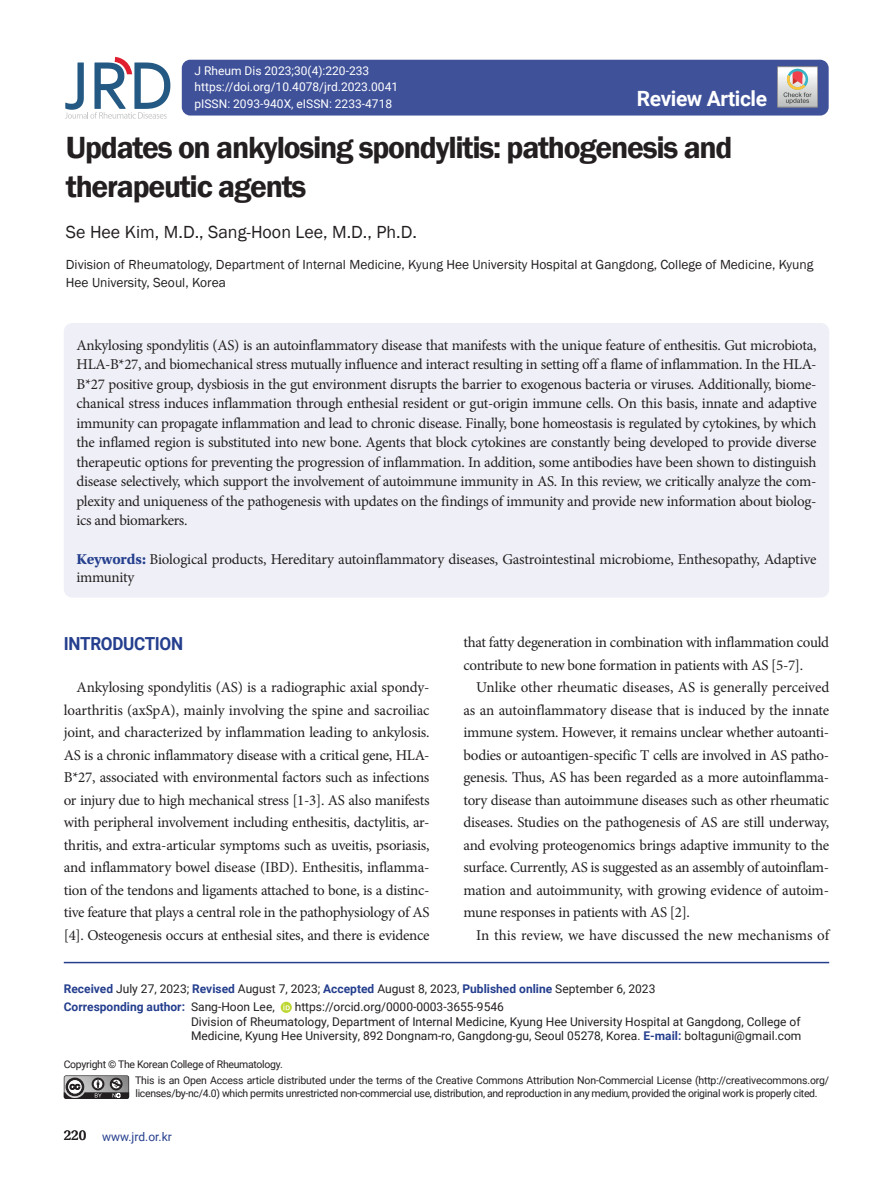
<style>
.page{position:relative;width:893px;height:1191px;background:#fff}
.page>*{position:absolute;margin:0;border:0;box-sizing:border-box;transform-origin:0 0}
.t1{font:600 31.5px/39px "Franklin Gothic";letter-spacing:-.04em;color:#231f20}
.t2{font:700 21px "Roboto";letter-spacing:-.02em;color:#fff}
.t3{font:18px "Franklin Gothic";color:#231f20}
.t4{font:700 18px "Roboto";letter-spacing:-.02em;color:#253f8e;scale:.95 1}
.t5{font:15px/22.5px "Minion Pro";letter-spacing:-.02em;color:#231f20;text-align:justify}
.t6{font:15px "Minion Pro";color:#231f20}
.t7{font:13.5px/18px "Franklin Gothic";color:#231f20}
.t8{font:12px/14.4px "Roboto";color:#231f20}
.t9{font:12px/16.5px "Roboto";color:#fff}
.t10{font:12px "Roboto";color:#253f8e}
.t11{font:10.5px/16.8px "Roboto";letter-spacing:-.03em;color:#231f20}
.s1{font-family:"Utopia Std";font-weight:700;color:#253f8e}
.s2{font-weight:700;color:#253f8e}
</style>
<div class="page">
<hr style="left:64px;top:961px;width:765px;height:2px;background:#253f8e">
<svg style="left:281px;top:1001px;width:11px;height:12px"></svg>
<svg style="left:283px;top:1003px;width:7px;height:7px"></svg>
<svg style="left:64px;top:1075px;width:65px;height:24px;background:#797878"></svg>
<svg style="left:65px;top:57px;width:105px;height:62px"></svg>
<div style="left:182px;top:60px;width:647px;height:56px;background:#3f5199;border-radius:9px"></div>
<div style="left:777px;top:66px;width:41px;height:41px;border:1px solid #888688"></div>
<svg style="left:777px;top:67px;width:41px;height:40px;background:#c9c4bf"></svg>
<div style="left:64px;top:323px;width:765px;height:274px;background:#eff0f7;border-radius:9px"></div>
<p class="t9" style="left:195px;top:62px;width:205px">J Rheum Dis 2023;30(4):220-233 https://doi.org/10.4078/jrd.2023.0041 pISSN: 2093-940X, eISSN: 2233-4718</p>
<h2 class="t2" style="left:637px;top:84px;width:132px">Review Article</h2>
<h1 class="t1" style="left:66px;top:128px;width:668px">Updates on ankylosing spondylitis: pathogenesis and therapeutic agents</h1>
<p class="t3" style="left:66px;top:220px;width:352px">Se Hee Kim, M.D., Sang-Hoon Lee, M.D., Ph.D.</p>
<p class="t7" style="left:66px;top:256px;width:749px">Division of Rheumatology, Department of Internal Medicine, Kyung Hee University Hospital at Gangdong, College of Medicine, Kyung<br>Hee University, Seoul, Korea</p>
<p class="t5" style="left:77px;top:335px;width:742px;line-height:19.5px">Ankylosing spondylitis (AS) is an autoinflammatory disease that manifests with the unique feature of enthesitis. Gut microbiota, HLA-B*27, and biomechanical stress mutually influence and interact resulting in setting off a flame of inflammation. In the HLA-B*27 positive group, dysbiosis in the gut environment disrupts the barrier to exogenous bacteria or viruses. Additionally, biome&shy;chanical stress induces inflammation through enthesial resident or gut-origin immune cells. On this basis, innate and adaptive immunity can propagate inflammation and lead to chronic disease. Finally, bone homeostasis is regulated by cytokines, by which the inflamed region is substituted into new bone. Agents that block cytokines are constantly being developed to provide diverse therapeutic options for preventing the progression of inflammation. In addition, some antibodies have been shown to distinguish disease selectively, which support the involvement of autoimmune immunity in AS. In this review, we critically analyze the com&shy;plexity and uniqueness of the pathogenesis with updates on the findings of immunity and provide new information about biolog&shy;ics and biomarkers.</p>
<p class="t5" style="left:77px;top:550px;width:741px;line-height:18px"><span class="s1">Keywords:</span> Biological products, Hereditary autoinflammatory diseases, Gastrointestinal microbiome, Enthesopathy, Adaptive immunity</p>
<p class="t4" style="left:64px;top:631px;width:127px">INTRODUCTION</p>
<p class="t5" style="left:64px;top:676px;width:367px;text-indent:13px">Ankylosing spondylitis (AS) is a radiographic axial spondy&shy;loarthritis (axSpA), mainly involving the spine and sacroiliac joint, and characterized by inflammation leading to ankylosis.<br>AS is a chronic inflammatory disease with a critical gene, HLA-B*27, associated with environmental factors such as infections or injury due to high mechanical stress [1-3]. AS also manifests with peripheral involvement including enthesitis, dactylitis, ar&shy;thritis, and extra-articular symptoms such as uveitis, psoriasis, and inflammatory bowel disease (IBD). Enthesitis, inflamma&shy;tion of the tendons and ligaments attached to bone, is a distinc&shy;tive feature that plays a central role in the pathophysiology of AS [4]. Osteogenesis occurs at enthesial sites, and there is evidence</p>
<p class="t5" style="left:463px;top:631px;width:367px">that fatty degeneration in combination with inflammation could contribute to new bone formation in patients with AS [5-7].</p>
<p class="t5" style="left:463px;top:676px;width:367px;text-indent:13px">Unlike other rheumatic diseases, AS is generally perceived as an autoinflammatory disease that is induced by the innate immune system. However, it remains unclear whether autoanti&shy;bodies or autoantigen-specific T cells are involved in AS patho&shy;genesis. Thus, AS has been regarded as a more autoinflamma&shy;tory disease than autoimmune diseases such as other rheumatic diseases. Studies on the pathogenesis of AS are still underway, and evolving proteogenomics brings adaptive immunity to the surface. Currently, AS is suggested as an assembly of autoinflam&shy;mation and autoimmunity, with growing evidence of autoim&shy;mune responses in patients with AS [2].</p>
<p class="t6" style="left:476px;top:925px;width:354px">In this review, we have discussed the new mechanisms of</p>
<p class="t8" style="left:64px;top:978px;width:593px;line-height:18.6px"><span class="s2">Received</span> July 27, 2023; <span class="s2">Revised</span> August 7, 2023; <span class="s2">Accepted</span> August 8, 2023, <span class="s2">Published online</span> September 6, 2023<br><span class="s2">Corresponding author:</span> Sang-Hoon Lee,</p>
<p class="t8" style="left:191px;top:999px;width:612px;text-indent:104px">https://orcid.org/0000-0003-3655-9546<br>Division of Rheumatology, Department of Internal Medicine, Kyung Hee University Hospital at Gangdong, College of<br>Medicine, Kyung Hee University, 892 Dongnam-ro, Gangdong-gu, Seoul 05278, Korea. <span class="s2">E-mail:</span> boltaguni@gmail.com</p>
<p class="t11" style="left:135px;top:1055px;width:696px;text-indent:-71px">Copyright © The Korean College of Rheumatology.<br>This is an Open Access article distributed under the terms of the Creative Commons Attribution Non-Commercial License (http://creativecommons.org/</p>
<p class="t11" style="left:135px;top:1084px;width:684px">licenses/by-nc/4.0) which permits unrestricted non-commercial use, distribution, and reproduction in any medium, provided the original work is properly cited.</p>
<p class="t10" style="left:64px;top:1128px;width:110px"><sup>220</sup> www.jrd.or.kr</p>
</div>
